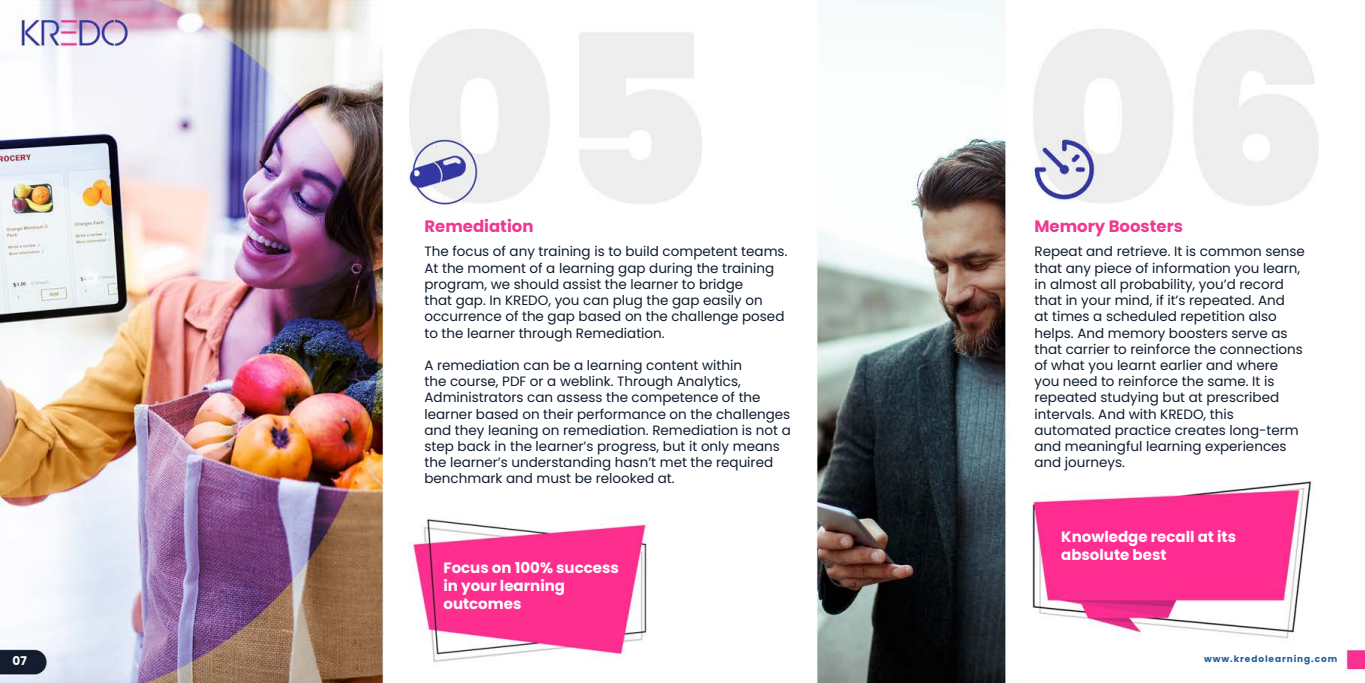
<style>
.page{position:relative;width:1365px;height:683px;background:#fff}
.page>*{position:absolute;margin:0;border:0;box-sizing:border-box;transform-origin:0 0}
.t1{font:700 16.5px "Poppins";color:#ee3a8f}
.t2{font:700 15px/18px "Poppins";color:#fff}
.t3{font:13.5px/16.2px "Poppins";color:#101d2e}
.t4{font:700 12px "Poppins";color:#fff}
.t5{font:700 9px "Poppins";letter-spacing:.1em;color:#215e9e}
</style>
<div class="page">
<img style="left:0;top:0;width:1365px;height:682px">
<p class="t1" style="left:424px;top:216px;width:111px">Remediation</p>
<p class="t1" style="left:1034px;top:216px;width:150px">Memory Boosters</p>
<p class="t3" style="left:424px;top:244px;width:365px">The focus of any training is to build competent teams.<br>At the moment of a learning gap during the training program, we should assist the learner to bridge<br>that gap. In KREDO, you can plug the gap easily on occurrence of the gap based on the challenge posed to the learner through Remediation.</p>
<p class="t3" style="left:424px;top:357px;width:368px">A remediation can be a learning content within<br>the course, PDF or a weblink. Through Analytics, Administrators can assess the competence of the learner based on their performance on the challenges and they leaning on remediation. Remediation is not a step back in the learner’s progress, but it only means the learner’s understanding hasn’t met the required benchmark and must be relooked at.</p>
<p class="t2" style="left:443px;top:559px;width:177px">Focus on 100% success in your learning outcomes</p>
<p class="t3" style="left:1034px;top:244px;width:272px">Repeat and retrieve. It is common sense that any piece of information you learn, in almost all probability, you’d record that in your mind, if it’s repeated. And<br>at times a scheduled repetition also helps. And memory boosters serve as that carrier to reinforce the connections of what you learnt earlier and where you need to reinforce the same. It is repeated studying but at prescribed intervals. And with KREDO, this automated practice creates long-term and meaningful learning experiences and journeys.</p>
<p class="t2" style="left:1061px;top:527px;width:176px">Knowledge recall at its absolute best</p>
<p class="t4" style="left:13px;top:653px;width:16px">07</p>
<p class="t5" style="left:1204px;top:654px;width:135px">www.kredolearning.com</p>
</div>
